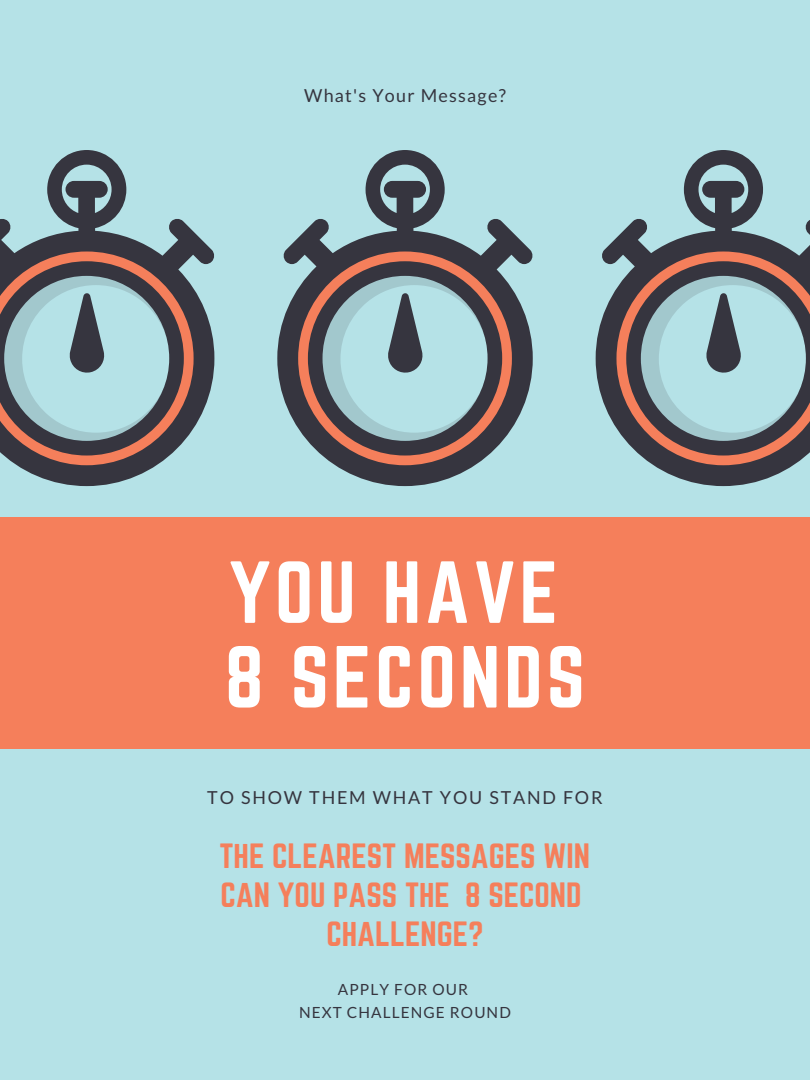
<style>
.page{position:relative;width:810px;height:1080px;background:#b5e2e7}
.page>*{position:absolute;margin:0;border:0;box-sizing:border-box;transform-origin:0 0}
.t1{font:77px/84.7px "Norwester";letter-spacing:.05em;color:#fff}
.t2{font:30.81px/38.9px "Norwester";color:#f57f5b;text-align:center}
.t3{font:17.94px "Lato";letter-spacing:.1em;color:#36353f}
.t4{font:17.94px "Lato";letter-spacing:.07em;color:#36353f}
.t5{font:15.38px/23.6px "Lato";letter-spacing:.07em;color:#36353f;text-align:center}
</style>
<div class="page">
<div style="left:0;top:517px;width:810px;height:232px;background:#f57f5b"></div>
<svg style="left:0;top:150px;width:214px;height:336px"></svg>
<svg style="left:0;top:261px;width:184px;height:195px;background:#73504d"></svg>
<svg style="left:0;top:269px;width:176px;height:179px"></svg>
<svg style="left:277px;top:150px;width:256px;height:336px"></svg>
<svg style="left:308px;top:261px;width:194px;height:195px;background:#735350"></svg>
<svg style="left:315px;top:269px;width:180px;height:179px"></svg>
<svg style="left:596px;top:150px;width:214px;height:336px"></svg>
<svg style="left:626px;top:261px;width:184px;height:195px;background:#74524e"></svg>
<svg style="left:634px;top:269px;width:176px;height:179px"></svg>
<p class="t4" style="left:304px;top:84px;width:203px">What's Your Message?</p>
<h1 class="t1" style="left:225px;top:554px;width:362px">YOU HAVE<br>8 SECONDS</h1>
<p class="t3" style="left:207px;top:786px;width:397px">TO SHOW THEM WHAT YOU STAND FOR</p>
<p class="t2" style="left:220px;top:837px;width:372px">THE CLEAREST MESSAGES WIN<br>CAN YOU PASS THE 8 SECOND<br>CHALLENGE?</p>
<p class="t5" style="left:299px;top:977px;width:213px">APPLY FOR OUR<br>NEXT CHALLENGE ROUND</p>
</div>
